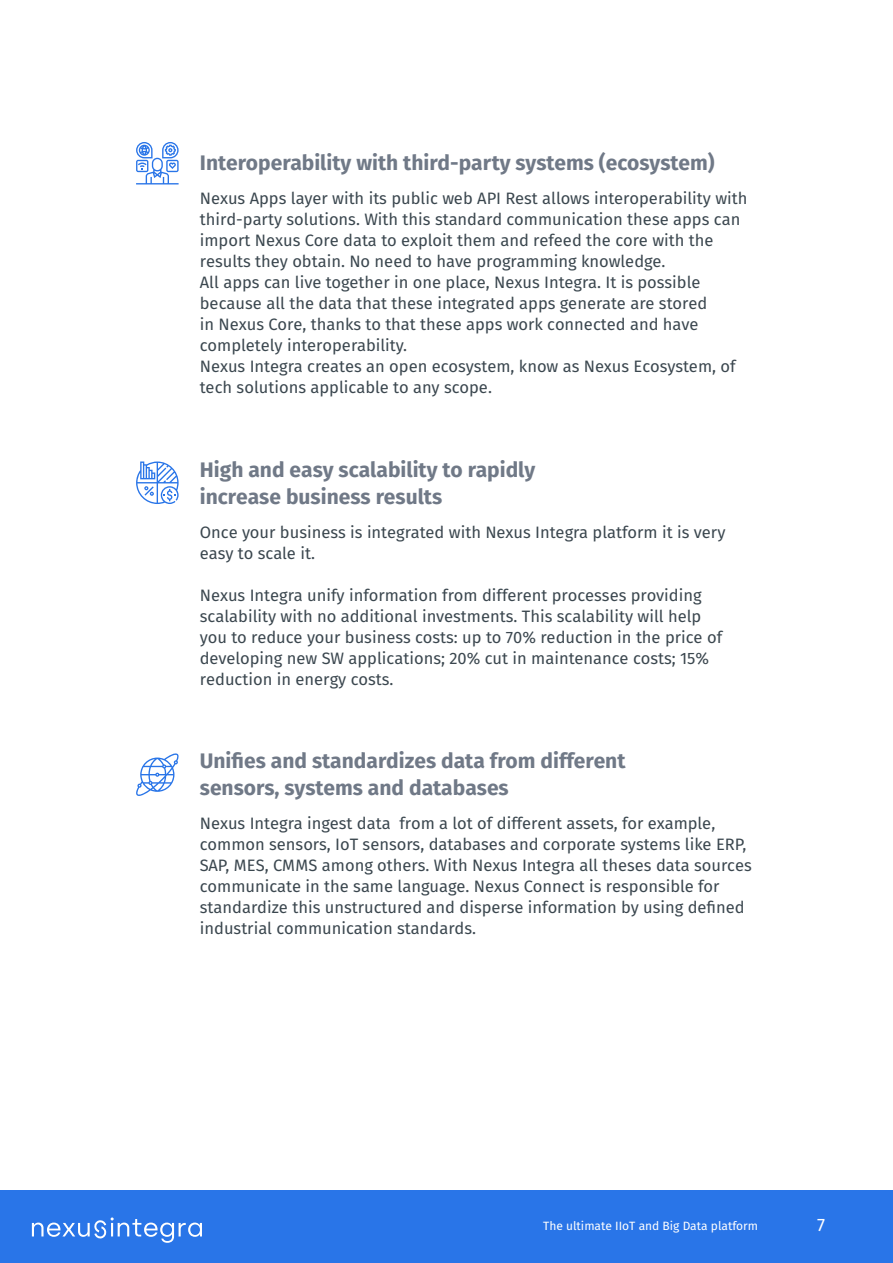
<style>
.page{position:relative;width:893px;height:1263px;background:#fff}
.page>*{position:absolute;margin:0;border:0;box-sizing:border-box;transform-origin:0 0}
.t1{font:700 21px/27px "Fira Sans";color:#707987}
.t2{font:18px "Fira Sans";color:#fff}
.t3{font:16.5px/21px "Fira Sans";color:#3b474f}
.t4{font:12px "Fira Sans";color:#fff}
</style>
<div class="page">
<svg style="left:136px;top:142px;width:43px;height:42px"></svg>
<svg style="left:136px;top:461px;width:43px;height:43px"></svg>
<svg style="left:136px;top:753px;width:43px;height:43px"></svg>
<div style="left:0;top:1191px;width:893px;height:72px;background:#2975e8"></div>
<svg style="left:32px;top:1217px;width:170px;height:26px"></svg>
<p class="t1" style="left:200px;top:149px;width:516px">Interoperability with third-party systems (ecosystem)</p>
<p class="t3" style="left:200px;top:188px;width:549px">Nexus Apps layer with its public web API Rest allows interoperability with third-party solutions. With this standard communication these apps can import Nexus Core data to exploit them and refeed the core with the results they obtain. No need to have programming knowledge.<br>All apps can live together in one place, Nexus Integra. It is possible because all the data that these integrated apps generate are stored<br>in Nexus Core, thanks to that these apps work connected and have completely interoperability.<br>Nexus Integra creates an open ecosystem, know as Nexus Ecosystem, of tech solutions applicable to any scope.</p>
<p class="t1" style="left:200px;top:456px;width:337px">High and easy scalability to rapidly increase business results</p>
<p class="t3" style="left:200px;top:521px;width:527px">Once your business is integrated with Nexus Integra platform it is very easy to scale it.</p>
<p class="t3" style="left:200px;top:584px;width:524px">Nexus Integra unify information from different processes providing scalability with no additional investments. This scalability will help you to reduce your business costs: up to 70% reduction in the price of developing new SW applications; 20% cut in maintenance costs; 15% reduction in energy costs.</p>
<p class="t1" style="left:200px;top:747px;width:427px">Unifies and standardizes data from different sensors, systems and databases</p>
<p class="t3" style="left:200px;top:813px;width:553px">Nexus Integra ingest data from a lot of different assets, for example, common sensors, IoT sensors, databases and corporate systems like ERP, SAP, MES, CMMS among others. With Nexus Integra all theses data sources communicate in the same language. Nexus Connect is responsible for standardize this unstructured and disperse information by using defined industrial communication standards.</p>
<p class="t4" style="left:543px;top:1217px;width:217px">The ultimate IIoT and Big Data platform</p>
<p class="t2" style="left:817px;top:1212px;width:9px">7</p>
</div>
